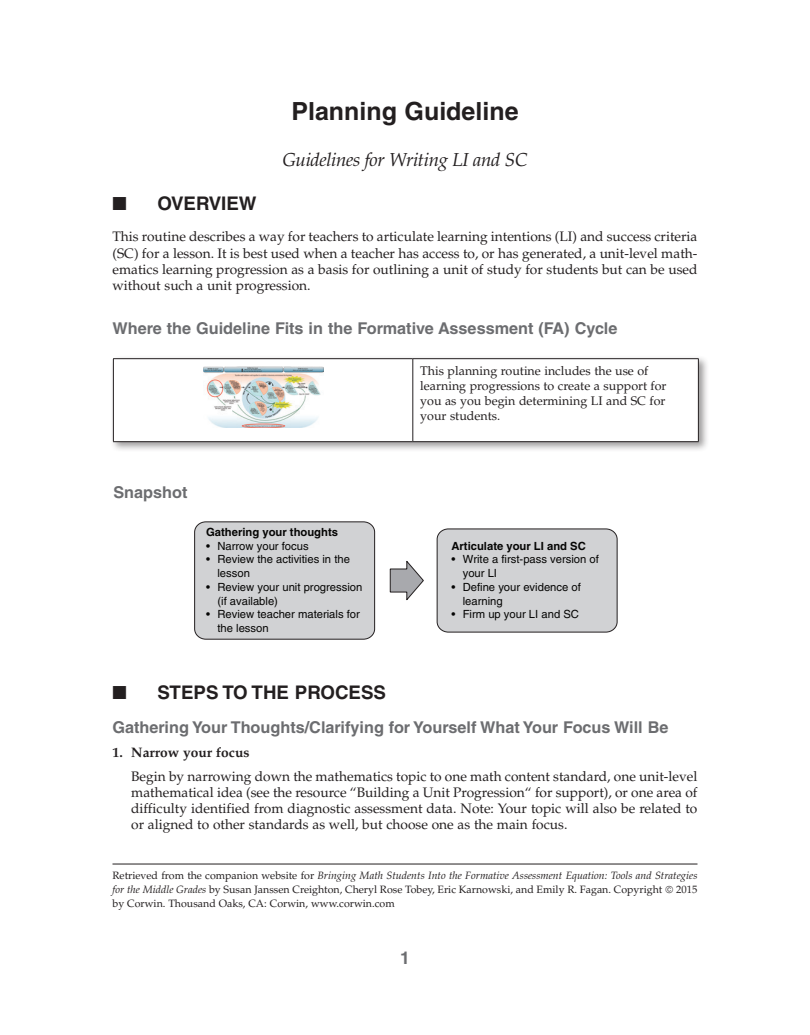
<style>
.page{position:relative;width:810px;height:1035px;background:#fff}
.page>*{position:absolute;margin:0;border:0;box-sizing:border-box;transform-origin:0 0}
.Heading_1__OP{font:700 25px "Helvetica LT Std";color:#231f20}
.SH{font:italic 18.75px "Palatino LT Std";letter-spacing:-.02em;color:#231f20}
.Heading_1{font:700 18.75px "Helvetica LT Std";color:#231f20}
.Page_Number_RH_Right{font:700 17.5px "Helvetica LT Std";color:#6c6d70}
.t1{font:700 16.25px "Helvetica LT Std";color:#6c6d70}
.NL-One{font:13.75px/16.2px "Palatino LT Std";color:#231f20;text-align:justify}
.TEXT{font:13.75px/16.2px "Palatino LT Std";color:#231f20;text-align:justify}
.activity_head{font:700 13.75px "Palatino LT Std";color:#231f20}
.Table_Text{font:12.5px/15px "Palatino LT Std";color:#231f20}
.t2{font:11.25px/13.8px "Helvetica LT Std";color:#050504}
.t3{font:700 11.25px "Helvetica LT Std";color:#050504}
.Source_Note{font:10.62px/13.8px "Palatino LT Std";color:#231f20}
.s1{font-style:italic}
</style>
<div class="page">
<div style="left:110px;top:355px;width:599px;height:98px;background:#231f20;opacity:.45"></div>
<svg style="left:114px;top:359px;width:584px;height:82px"></svg>
<hr style="left:113px;top:358px;width:300px;height:1px;background:#231f20">
<hr style="left:113px;top:359px;width:1px;height:82px;background:#231f20">
<hr style="left:413px;top:358px;width:286px;height:1px;background:#231f20">
<hr style="left:412px;top:359px;width:1px;height:82px;background:#231f20">
<hr style="left:698px;top:359px;width:1px;height:82px;background:#231f20">
<hr style="left:113px;top:441px;width:300px;height:1px;background:#231f20">
<hr style="left:413px;top:441px;width:286px;height:1px;background:#231f20">
<img style="left:203px;top:366px;width:120px;height:61px">
<hr style="left:112px;top:864px;width:586px;height:1px;background:#231f20">
<svg style="left:390px;top:561px;width:34px;height:40px"></svg>
<div style="left:437px;top:529px;width:180px;height:103px;background:#d1d2d4;border-radius:11px"></div>
<div style="left:437px;top:529px;width:180px;height:103px;border:1px solid #231f20;border-radius:11px"></div>
<div style="left:195px;top:522px;width:180px;height:117px;background:#d1d2d4;border-radius:11px"></div>
<div style="left:194px;top:522px;width:181px;height:118px;border:1px solid #231f20;border-radius:11px"></div>
<p class="Heading_1__OP" style="left:291px;top:96px;width:229px">Planning Guideline</p>
<p class="SH" style="left:282px;top:149px;width:247px">Guidelines for Writing LI and SC</p>
<p class="Heading_1" style="left:112px;top:192px;width:146px">■ OVERVIEW</p>
<p class="TEXT" style="left:112px;top:229px;width:587px">This routine describes a way for teachers to articulate learning intentions (LI) and success criteria (SC) for a lesson. It is best used when a teacher has access to, or has generated, a unit-level math&shy;ematics learning progression as a basis for outlining a unit of study for students but can be used without such a unit progression.</p>
<h2 class="t1" style="left:112px;top:318px;width:506px">Where the Guideline Fits in the Formative Assessment (FA) Cycle</h2>
<p class="Table_Text" style="left:420px;top:364px;width:248px">This planning routine includes the use of learning progressions to create a support for you as you begin determining LI and SC for your students.</p>
<h2 class="t1" style="left:113px;top:482px;width:76px">Snapshot</h2>
<p class="t3" style="left:206px;top:525px;width:133px">Gathering your thoughts</p>
<p class="t2" style="left:206px;top:539px;width:104px">• Narrow your focus</p>
<p class="t2" style="left:217px;top:552px;width:134px;text-indent:-11px">• Review the activities in the lesson</p>
<p class="t2" style="left:217px;top:580px;width:147px;text-indent:-11px">• Review your unit progression (if available)</p>
<p class="t2" style="left:217px;top:607px;width:144px;text-indent:-11px">• Review teacher materials for the lesson</p>
<p class="t3" style="left:451px;top:539px;width:136px">Articulate your LI and SC</p>
<p class="t2" style="left:463px;top:552px;width:138px;text-indent:-11px">• Write a first-pass version of your LI</p>
<p class="t2" style="left:463px;top:580px;width:120px;text-indent:-11px">• Define your evidence of learning</p>
<p class="t2" style="left:451px;top:607px;width:129px">• Firm up your LI and SC</p>
<p class="Heading_1" style="left:112px;top:681px;width:275px">■ STEPS TO THE PROCESS</p>
<h2 class="t1" style="left:112px;top:717px;width:558px">Gathering Your Thoughts/Clarifying for Yourself What Your Focus Will Be</h2>
<p class="activity_head" style="left:112px;top:744px;width:139px">1. Narrow your focus</p>
<p class="NL-One" style="left:131px;top:768px;width:568px">Begin by narrowing down the mathematics topic to one math content standard, one unit-level mathematical idea (see the resource “Building a Unit Progression“ for support), or one area of difficulty identified from diagnostic assessment data. Note: Your topic will also be related to or aligned to other standards as well, but choose one as the main focus.</p>
<p class="Source_Note" style="left:112px;top:869px;width:587px">Retrieved from the companion website for <span class="s1">Bringing Math Students Into the Formative Assessment Equation: Tools and Strategies for the Middle Grades</span> by Susan Janssen Creighton, Cheryl Rose Tobey, Eric Karnowski, and Emily R. Fagan. Copyright</p>
<p class="Source_Note" style="left:676px;top:883px;width:23px">2015</p>
<p class="Source_Note" style="left:112px;top:897px;width:284px">by Corwin. Thousand Oaks, CA: Corwin, www.corwin.com</p>
<p class="Page_Number_RH_Right" style="left:400px;top:947px;width:11px">1</p>
</div>
